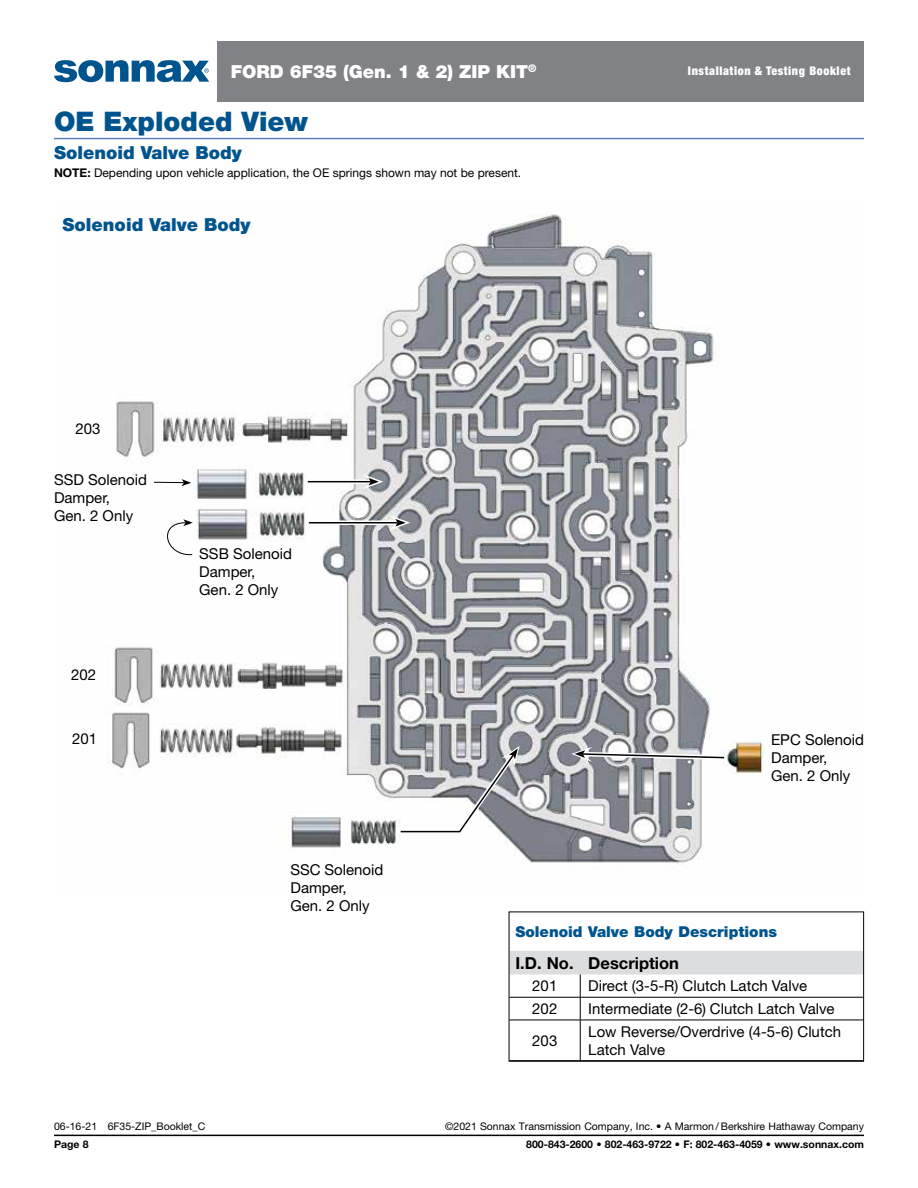
<style>
.page{position:relative;width:918px;height:1188px;background:#fff}
.page>*{position:absolute;margin:0;border:0;box-sizing:border-box;transform-origin:0 0}
.t1{font:900 27px "Helvetica Neue LT Std";color:#00548e}
.t2{font:900 18px "Helvetica Neue LT Std";color:#00548e}
.t3{font:900 18px "Helvetica Neue LT Std";color:#fff}
.t4{font:700 16.5px "Helvetica Neue LT Std";color:#000}
.t5{font:15px/18px "Helvetica Neue LT Std";color:#000}
.t6{font:900 15px "Helvetica Neue LT Std";color:#00548e}
.t7{font:12px "Helvetica Neue LT Std";color:#000}
.t8{font:900 condensed 12px "Helvetica Neue LT Std";letter-spacing:.05em;color:#fff}
.t9{font:10.5px "Helvetica Neue LT Std";color:#000}
.t10{font:700 10.5px "Helvetica Neue LT Std";color:#000}
.s1{font-weight:700}
</style>
<div class="page">
<hr style="left:54px;top:138px;width:810px;height:1px;background:#5783b3">
<img style="left:108px;top:214px;width:656px;height:649px">
<svg style="left:511px;top:951px;width:351px;height:69px"></svg>
<hr style="left:509px;top:1020px;width:71px;height:1px;background:#000">
<hr style="left:580px;top:1020px;width:283px;height:1px;background:#000">
<hr style="left:580px;top:1020px;width:1px;height:40px;background:#000">
<div style="left:509px;top:912px;width:355px;height:150px;border:1px solid #000"></div>
<svg style="left:571px;top:747px;width:158px;height:15px"></svg>
<svg style="left:308px;top:479px;width:55px;height:5px"></svg>
<hr style="left:308px;top:481px;width:63px;height:1px;background:#000">
<svg style="left:363px;top:474px;width:20px;height:15px"></svg>
<svg style="left:310px;top:520px;width:79px;height:5px"></svg>
<hr style="left:309px;top:522px;width:89px;height:1px;background:#000">
<svg style="left:389px;top:515px;width:21px;height:15px"></svg>
<svg style="left:396px;top:746px;width:124px;height:90px"></svg>
<hr style="left:154px;top:482px;width:30px;height:1px;background:#000">
<svg style="left:182px;top:479px;width:9px;height:7px"></svg>
<svg style="left:157px;top:519px;width:36px;height:38px"></svg>
<hr style="left:54px;top:1135px;width:810px;height:1px;background:#000">
<svg style="left:54px;top:60px;width:155px;height:22px"></svg>
<div style="left:217px;top:41px;width:647px;height:61px;background:#808285"></div>
<p class="t3" style="left:231px;top:60px;width:307px">FORD 6F35 (Gen. 1 &amp; 2) ZIP KIT<sup>®</sup></p>
<p class="t8" style="left:688px;top:63px;width:164px">Installation &amp; Testing Booklet</p>
<h1 class="t1" style="left:54px;top:105px;width:256px">OE Exploded View</h1>
<p class="t2" style="left:54px;top:142px;width:189px">Solenoid Valve Body</p>
<p class="t7" style="left:54px;top:166px;width:469px"><span class="s1">NOTE:</span> Depending upon vehicle application, the OE springs shown may not be present.</p>
<p class="t2" style="left:63px;top:214px;width:189px">Solenoid Valve Body</p>
<p class="t5" style="left:76px;top:419px;width:27px">203</p>
<p class="t5" style="left:54px;top:471px;width:95px">SSD Solenoid<br>Damper,<br>Gen. 2 Only</p>
<p class="t5" style="left:71px;top:666px;width:27px">202</p>
<p class="t5" style="left:72px;top:730px;width:27px">201</p>
<p class="t5" style="left:199px;top:545px;width:94px">SSB Solenoid<br>Damper,<br>Gen. 2 Only</p>
<p class="t5" style="left:291px;top:861px;width:94px">SSC Solenoid<br>Damper,<br>Gen. 2 Only</p>
<p class="t5" style="left:771px;top:731px;width:94px">EPC Solenoid<br>Damper,<br>Gen. 2 Only</p>
<p class="t6" style="left:515px;top:923px;width:263px">Solenoid Valve Body Descriptions</p>
<p class="t4" style="left:515px;top:952px;width:165px">I.D. No. Description</p>
<p class="t5" style="left:532px;top:977px;width:27px">201</p>
<p class="t5" style="left:588px;top:977px;width:220px">Direct (3-5-R) Clutch Latch Valve</p>
<p class="t5" style="left:532px;top:999px;width:27px">202</p>
<p class="t5" style="left:588px;top:999px;width:248px">Intermediate (2-6) Clutch Latch Valve</p>
<p class="t5" style="left:532px;top:1031px;width:27px">203</p>
<p class="t5" style="left:588px;top:1022px;width:254px">Low Reverse/Overdrive (4-5-6) Clutch<br>Latch Valve</p>
<p class="t9" style="left:54px;top:1120px;width:153px">06-16-21 6F35-ZIP_Booklet_C</p>
<p class="t9" style="left:445px;top:1120px;width:420px">©2021 Sonnax Transmission Company, Inc. • A Marmon / Berkshire Hathaway Company</p>
<p class="t10" style="left:54px;top:1138px;width:36px">Page 8</p>
<p class="t10" style="left:526px;top:1138px;width:339px">800-843-2600 • 802-463-9722 • F: 802-463-4059 • www.sonnax.com</p>
</div>
